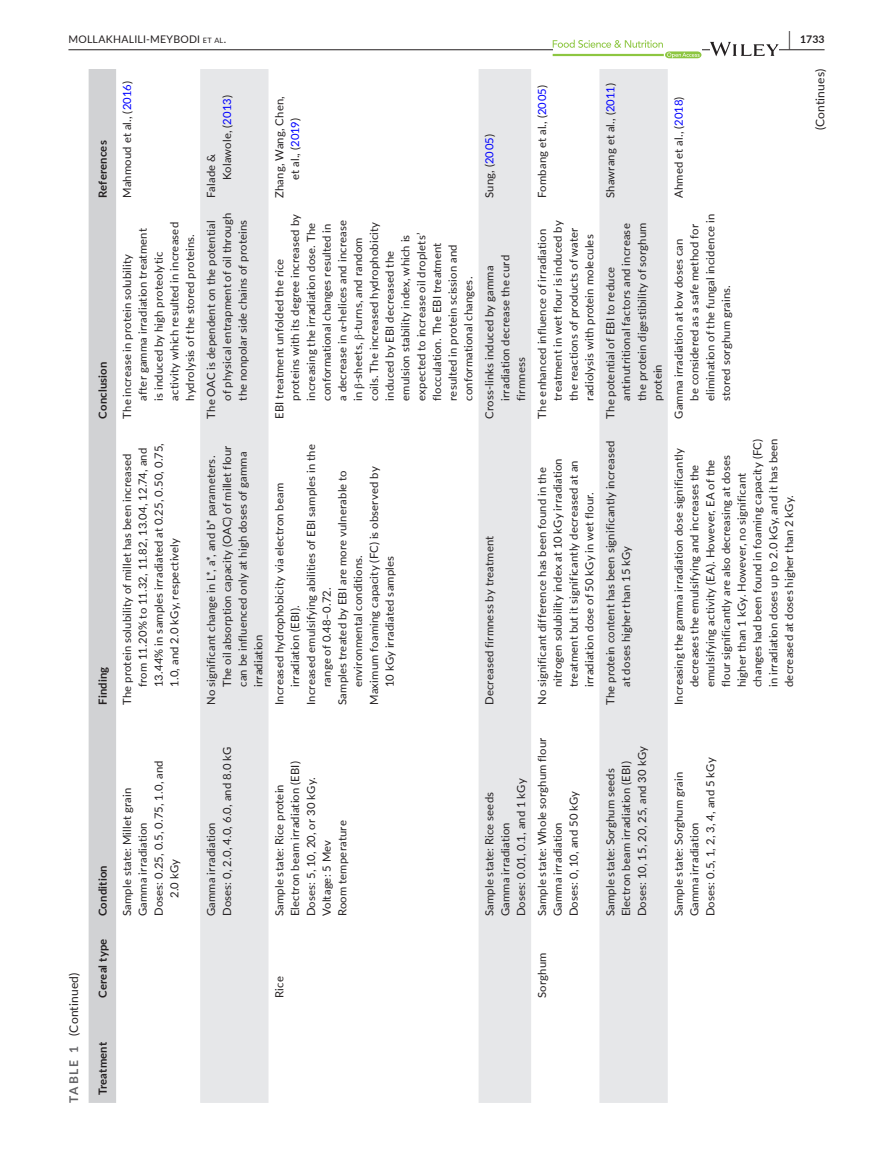
<style>
.page{position:relative;width:893px;height:1174px;background:#fff}
.page>*{position:absolute;margin:0;border:0;box-sizing:border-box;transform-origin:0 0}
.t1{font:12px "Lato";letter-spacing:.015em;color:#231f20}
.t2{font:11.25px/15.8px "Lato";letter-spacing:.015em;color:#231f20}
.t3{font:700 11.25px "Lato";letter-spacing:.015em;color:#231f20}
.t4{font:10.5px "Lato";letter-spacing:.02em;color:#231f20}
.t5{font:700 10.5px "Lato";color:#231f20}
.s1{font-size:7.35px}
.s2{font-size:19.5px}
.s3{font-weight:700;color:#636366}
.s4{color:#00f}
.s5{font-family:"STIX"}
</style>
<div class="page">
<hr style="left:68px;top:49px;width:756px;height:1px;background:#231f20">
<svg style="left:553px;top:40px;width:148px;height:18px"></svg>
<svg style="left:710px;top:42px;width:69px;height:14px"></svg>
<div style="left:89px;top:69px;width:27px;height:1033px;background:#d1d2d4"></div>
<svg style="left:200px;top:69px;width:468px;height:1033px"></svg>
<p class="t4" style="left:68px;top:31px;width:159px">MOLLAKHALILI-MEYBODI <span class="s1">et al</span>.</p>
<p class="t5" style="left:789px;top:31px;width:37px"><span class="s2">|</span> 1733</p>
<p class="t1" style="left:65px;top:1102px;width:132px;rotate:-90deg"><span class="s3">TABLE 1</span> (Continued)</p>
<p class="t3" style="left:95px;top:198px;width:59px;rotate:-90deg">References</p>
<p class="t3" style="left:95px;top:419px;width:59px;rotate:-90deg">Conclusion</p>
<p class="t3" style="left:95px;top:705px;width:40px;rotate:-90deg">Finding</p>
<p class="t3" style="left:95px;top:916px;width:52px;rotate:-90deg">Condition</p>
<p class="t3" style="left:95px;top:997px;width:61px;rotate:-90deg">Cereal type</p>
<p class="t2" style="left:119px;top:198px;width:118px;rotate:-90deg">Mahmoud et al., (<span class="s4">2016</span>)</p>
<p class="t2" style="left:119px;top:401px;width:180px;text-indent:-18px;rotate:-90deg">The increase in protein solubility<br>after gamma irradiation treatment is induced by high proteolytic activity which resulted in increased hydrolysis of the stored proteins.</p>
<p class="t2" style="left:119px;top:687px;width:245px;text-indent:-18px;rotate:-90deg">The protein solubility of millet has been increased from 11.20% to 11.32, 11.82, 13.04, 12.74, and 13.44% in samples irradiated at 0.25, 0.50, 0.75, 1.0, and 2.0 kGy, respectively</p>
<p class="t2" style="left:203px;top:180px;width:86px;text-indent:-18px;rotate:-90deg">Falade &amp;<br>Kolawole, (<span class="s4">2013</span>)</p>
<p class="t2" style="left:203px;top:401px;width:189px;text-indent:-18px;rotate:-90deg">The OAC is dependent on the potential of physical entrapment of oil through the nonpolar side chains of proteins</p>
<p class="t2" style="left:203px;top:687px;width:243px;text-indent:-18px;rotate:-90deg">No significant change in L*, a*, and b* parameters.<br>The oil absorption capacity (OAC) of millet flour can be influenced only at high doses of gamma irradiation</p>
<p class="t2" style="left:271px;top:198px;width:103px;text-align:center;rotate:-90deg">Zhang, Wang, Chen, et al., (<span class="s4">2019</span>)</p>
<p class="t2" style="left:271px;top:401px;width:188px;text-indent:-18px;rotate:-90deg">EBI treatment unfolded the rice<br>proteins with its degree increased by increasing the irradiation dose. The conformational changes resulted in<br>a decrease in <span class="s5">α</span>-helices and increase in <span class="s5">β</span>-sheets, <span class="s5">β</span>-turns, and random coils. The increased hydrophobicity induced by EBI decreased the emulsion stability index, which is expected to increase oil droplets’ flocculation. The EBI treatment resulted in protein scission and conformational changes.</p>
<p class="t2" style="left:481px;top:198px;width:65px;rotate:-90deg">Sung, (<span class="s4">2005</span>)</p>
<p class="t2" style="left:481px;top:401px;width:147px;text-indent:-18px;rotate:-90deg">Cross-links induced by gamma irradiation decrease the curd firmness</p>
<p class="t2" style="left:303px;top:705px;width:262px;rotate:-90deg">Increased emulsifying abilities of EBI samples in the</p>
<p class="t2" style="left:366px;top:705px;width:240px;rotate:-90deg">Maximum foaming capacity (FC) is observed by</p>
<p class="t2" style="left:334px;top:705px;width:236px;rotate:-90deg">Samples treated by EBI are more vulnerable to</p>
<p class="t2" style="left:271px;top:705px;width:224px;rotate:-90deg">Increased hydrophobicity via electron beam</p>
<p class="t2" style="left:350px;top:687px;width:134px;rotate:-90deg">environmental conditions.</p>
<p class="t2" style="left:381px;top:687px;width:133px;rotate:-90deg">10 kGy irradiated samples</p>
<p class="t2" style="left:318px;top:687px;width:101px;rotate:-90deg">range of 0.48–0.72.</p>
<p class="t2" style="left:287px;top:687px;width:83px;rotate:-90deg">irradiation (EBI).</p>
<p class="t2" style="left:481px;top:705px;width:171px;rotate:-90deg">Decreased firmness by treatment</p>
<p class="t2" style="left:534px;top:198px;width:114px;rotate:-90deg">Fombang et al., (<span class="s4">2005</span>)</p>
<p class="t2" style="left:534px;top:401px;width:182px;text-indent:-18px;rotate:-90deg">The enhanced influence of irradiation treatment in wet flour is induced by the reactions of products of water radiolysis with protein molecules</p>
<p class="t2" style="left:534px;top:687px;width:230px;text-indent:-18px;rotate:-90deg">No significant difference has been found in the nitrogen solubility index at 10 kGy irradiation treatment but it significantly decreased at an irradiation dose of 50 kGy in wet flour.</p>
<p class="t2" style="left:602px;top:198px;width:116px;rotate:-90deg">Shawrang et al., (<span class="s4">2011</span>)</p>
<p class="t2" style="left:602px;top:401px;width:180px;text-indent:-18px;rotate:-90deg">The potential of EBI to reduce antinutritional factors and increase the protein digestibility of sorghum protein</p>
<p class="t2" style="left:602px;top:687px;width:248px;text-indent:-18px;rotate:-90deg">The protein content has been significantly increased at doses higher than 15 kGy</p>
<p class="t2" style="left:670px;top:198px;width:103px;rotate:-90deg">Ahmed et al., (<span class="s4">2018</span>)</p>
<p class="t2" style="left:670px;top:401px;width:188px;text-indent:-18px;rotate:-90deg">Gamma irradiation at low doses can<br>be considered as a safe method for elimination of the fungal incidence in stored sorghum grains.</p>
<p class="t2" style="left:670px;top:687px;width:250px;text-indent:-18px;rotate:-90deg">Increasing the gamma irradiation dose significantly decreases the emulsifying and increases the emulsifying activity (EA). However, EA of the flour significantly are also decreasing at doses higher than 1 kGy. However, no significant changes had been found in foaming capacity (FC) in irradiation doses up to 2.0 kGy, and it has been decreased at doses higher than 2 kGy.</p>
<p class="t2" style="left:150px;top:916px;width:157px;rotate:-90deg">Doses: 0.25, 0.5, 0.75, 1.0, and</p>
<p class="t2" style="left:119px;top:916px;width:130px;rotate:-90deg">Sample state: Millet grain</p>
<p class="t2" style="left:134px;top:916px;width:95px;rotate:-90deg">Gamma irradiation</p>
<p class="t2" style="left:166px;top:898px;width:41px;rotate:-90deg">2.0 kGy</p>
<p class="t2" style="left:203px;top:916px;width:171px;rotate:-90deg">Gamma irradiation<br>Doses: 0, 2.0, 4.0, 6.0, and 8.0 kG</p>
<p class="t2" style="left:271px;top:916px;width:156px;rotate:-90deg">Sample state: Rice protein<br>Electron beam irradiation (EBI)<br>Doses: 5, 10, 20, or 30 kGy.<br>Voltage: 5 Mev<br>Room temperature</p>
<p class="t2" style="left:481px;top:916px;width:139px;rotate:-90deg">Sample state: Rice seeds<br>Gamma irradiation<br>Doses: 0.01, 0.1, and 1 kGy</p>
<p class="t2" style="left:534px;top:916px;width:180px;rotate:-90deg">Sample state: Whole sorghum flour<br>Gamma irradiation<br>Doses: 0, 10, and 50 kGy</p>
<p class="t2" style="left:602px;top:916px;width:171px;rotate:-90deg">Sample state: Sorghum seeds<br>Electron beam irradiation (EBI)<br>Doses: 10, 15, 20, 25, and 30 kGy</p>
<p class="t2" style="left:670px;top:916px;width:160px;rotate:-90deg">Sample state: Sorghum grain<br>Gamma irradiation<br>Doses: 0.5, 1, 2, 3, 4, and 5 kGy</p>
<p class="t2" style="left:271px;top:998px;width:23px;rotate:-90deg">Rice</p>
<p class="t2" style="left:534px;top:998px;width:47px;rotate:-90deg">Sorghum</p>
<p class="t3" style="left:95px;top:1095px;width:55px;rotate:-90deg">Treatment</p>
<p class="t1" style="left:812px;top:130px;width:63px;rotate:-90deg">(Continues)</p>
</div>
